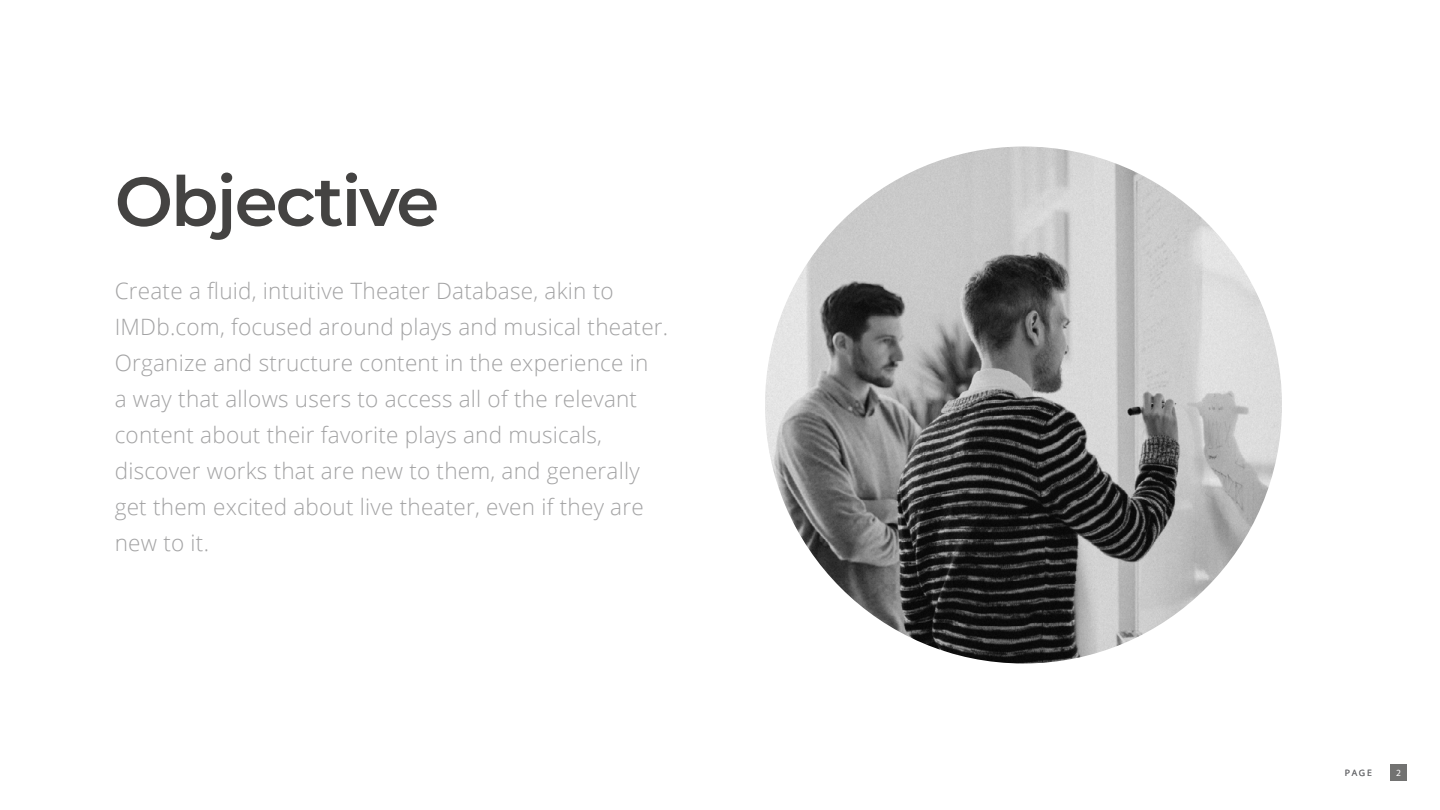
<style>
.page{position:relative;width:1440px;height:810px;background:#fff}
.page>*{position:absolute;margin:0;border:0;box-sizing:border-box;transform-origin:0 0}
.t1{font:600 69.15px "Montserrat";letter-spacing:-.03em;color:#444342}
.t2{font:300 22.5px/36px "Open Sans";letter-spacing:.01em;color:#a3a3a4}
.t3{font:9.52px "Myriad Pro";color:#fff}
.t4{font:8.77px "Open Sans";color:#6d6e71}
</style>
<div class="page">
<div style="left:1390px;top:764px;width:17px;height:17px;background:#727271"></div>
<img style="left:765px;top:147px;width:517px;height:516px;border-radius:258px">
<h1 class="t1" style="left:115px;top:152px;width:326px">Objective</h1>
<p class="t2" style="left:115px;top:272px;width:555px">Create a fluid, intuitive Theater Database, akin to IMDb.com, focused around plays and musical theater.<br>Organize and structure content in the experience in<br>a way that allows users to access all of the relevant content about their favorite plays and musicals, discover works that are new to them, and generally get them excited about live theater, even if they are new to it.</p>
<p class="t4" style="left:1345px;top:767px;width:29px">PAGE</p>
<p class="t3" style="left:1396px;top:767px;width:6px">2</p>
</div>
